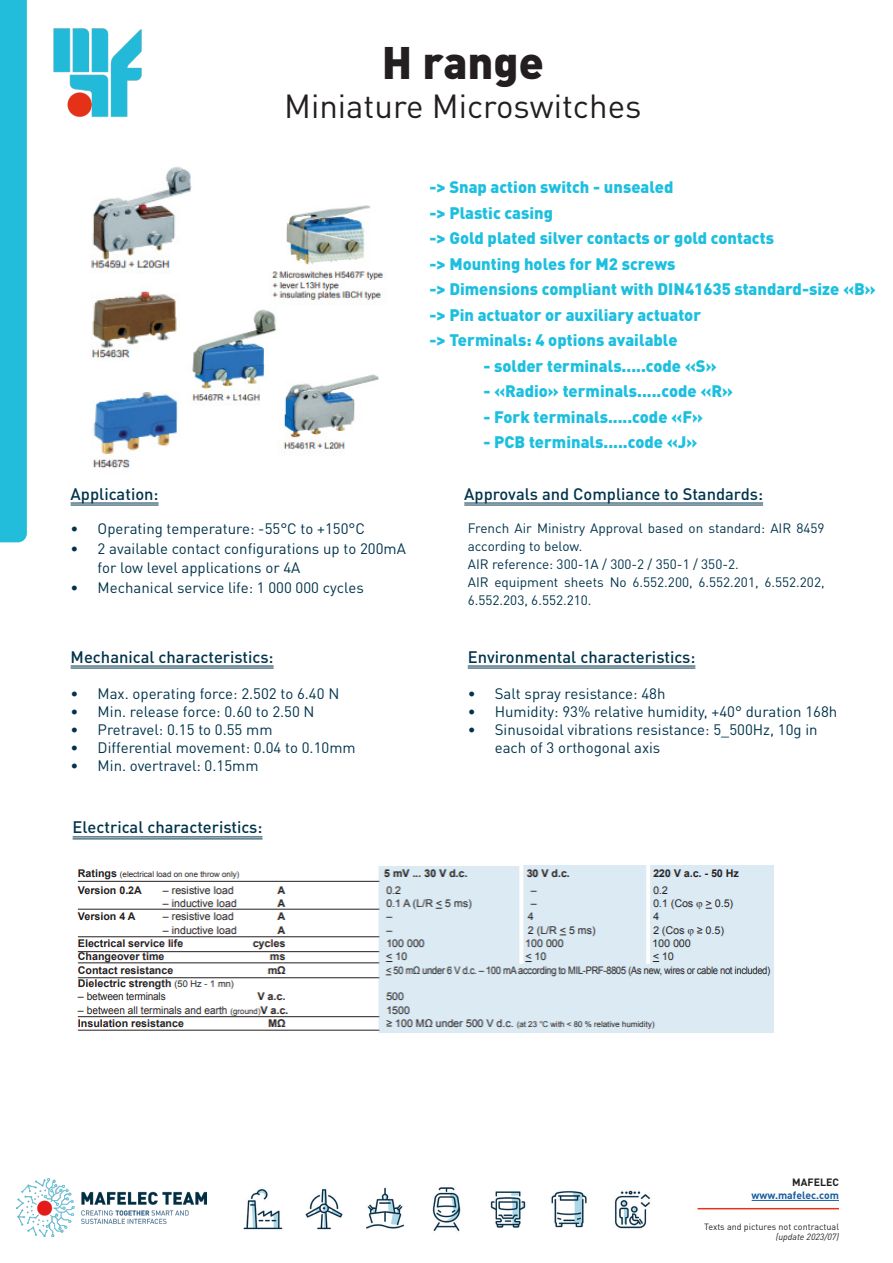
<style>
.page{position:relative;width:893px;height:1263px;background:#fff}
.page>*{position:absolute;margin:0;border:0;box-sizing:border-box;transform-origin:0 0}
.t1{font:900 45px "DIN Pro";color:#231f20}
.t2{font:33px "DIN Pro";color:#231f20}
.Caractéristiques_principales{font:900 16.5px "DIN Pro";color:#1cbfdf}
.Titre___Soulignement{font:500 16.5px "DIN Pro";color:#00344c}
.t3{font:15px/18px "DIN Pro";color:#00344c}
.Style_de_paragraphe_2{font:13.5px/18px "DIN Pro";color:#00344c}
.t4{font:700 10.5px "DIN Pro";color:#175d9e}
.t5{font:700 10.5px "DIN Pro";color:#231f20}
.t6{font:9px "DIN Pro";color:#231f20}
.t7{font:italic 9px "DIN Pro";color:#231f20}
</style>
<div class="page">
<img style="left:53px;top:28px;width:89px;height:89px">
<hr style="left:698px;top:1208px;width:141px;height:1px;background:#e53517">
<hr style="left:752px;top:1200px;width:87px;height:1px;background:#175d9e">
<img style="left:366px;top:1187px;width:38px;height:42px">
<img style="left:305px;top:1189px;width:38px;height:41px">
<img style="left:432px;top:1187px;width:29px;height:45px">
<img style="left:490px;top:1191px;width:36px;height:37px">
<img style="left:614px;top:1190px;width:37px;height:39px">
<img style="left:551px;top:1190px;width:36px;height:38px">
<img style="left:243px;top:1189px;width:40px;height:41px">
<img style="left:16px;top:1179px;width:190px;height:58px">
<hr style="left:464px;top:502px;width:299px;height:1px;background:#00344c">
<hr style="left:464px;top:504px;width:299px;height:1px;background:#00344c">
<hr style="left:468px;top:665px;width:227px;height:1px;background:#00344c">
<hr style="left:468px;top:667px;width:227px;height:1px;background:#00344c">
<hr style="left:71px;top:502px;width:88px;height:1px;background:#00344c">
<hr style="left:71px;top:504px;width:88px;height:1px;background:#00344c">
<div style="left:0;top:0;width:27px;height:542px;background:#22bddb"></div>
<hr style="left:71px;top:665px;width:203px;height:1px;background:#00344c">
<hr style="left:71px;top:667px;width:203px;height:1px;background:#00344c">
<hr style="left:73px;top:836px;width:189px;height:1px;background:#00344c">
<hr style="left:73px;top:838px;width:189px;height:1px;background:#00344c">
<img style="left:77px;top:865px;width:697px;height:168px">
<img style="left:90px;top:167px;width:102px;height:301px">
<img style="left:186px;top:196px;width:199px;height:259px">
<p class="t1" style="left:382px;top:24px;width:164px">H range</p>
<p class="t2" style="left:284px;top:80px;width:359px">Miniature Microswitches</p>
<p class="Titre___Soulignement" style="left:71px;top:480px;width:89px">Application:</p>
<p class="t3" style="left:71px;top:518px;width:296px">• Operating temperature: -55°C to +150°C</p>
<p class="t3" style="left:98px;top:537px;width:310px;line-height:19.5px;text-indent:-27px">• 2 available contact configurations up to 200mA for low level applications or 4A</p>
<p class="t3" style="left:71px;top:577px;width:295px">• Mechanical service life: 1 000 000 cycles</p>
<p class="Titre___Soulignement" style="left:71px;top:643px;width:204px">Mechanical characteristics:</p>
<p class="t3" style="left:71px;top:683px;width:270px">• Max. operating force: 2.502 to 6.40 N</p>
<p class="t3" style="left:71px;top:701px;width:245px">• Min. release force: 0.60 to 2.50 N</p>
<p class="t3" style="left:71px;top:719px;width:203px">• Pretravel: 0.15 to 0.55 mm</p>
<p class="t3" style="left:71px;top:737px;width:287px">• Differential movement: 0.04 to 0.10mm</p>
<p class="t3" style="left:71px;top:755px;width:189px">• Min. overtravel: 0.15mm</p>
<p class="Titre___Soulignement" style="left:73px;top:814px;width:191px">Electrical characteristics:</p>
<p class="Caractéristiques_principales" style="left:429px;top:173px;width:245px">-&gt; Snap action switch - unsealed</p>
<p class="Caractéristiques_principales" style="left:429px;top:198px;width:125px">-&gt; Plastic casing</p>
<p class="Caractéristiques_principales" style="left:429px;top:224px;width:346px">-&gt; Gold plated silver contacts or gold contacts</p>
<p class="Caractéristiques_principales" style="left:429px;top:249px;width:248px">-&gt; Mounting holes for M2 screws</p>
<p class="Caractéristiques_principales" style="left:429px;top:275px;width:448px">-&gt; Dimensions compliant with DIN41635 standard-size «B»</p>
<p class="Caractéristiques_principales" style="left:429px;top:300px;width:273px">-&gt; Pin actuator or auxiliary actuator</p>
<p class="Caractéristiques_principales" style="left:429px;top:326px;width:250px">-&gt; Terminals: 4 options available</p>
<p class="Caractéristiques_principales" style="left:483px;top:351px;width:235px">- solder terminals.....code «S»</p>
<p class="Caractéristiques_principales" style="left:483px;top:377px;width:251px">- «Radio» terminals.....code «R»</p>
<p class="Caractéristiques_principales" style="left:483px;top:402px;width:221px">- Fork terminals.....code «F»</p>
<p class="Caractéristiques_principales" style="left:483px;top:428px;width:215px">- PCB terminals.....code «J»</p>
<p class="Titre___Soulignement" style="left:464px;top:480px;width:300px">Approvals and Compliance to Standards:</p>
<p class="Style_de_paragraphe_2" style="left:468px;top:518px;width:358px">French Air Ministry Approval based on standard: AIR 8459 according to below.</p>
<p class="Style_de_paragraphe_2" style="left:468px;top:554px;width:273px">AIR reference: 300-1A / 300-2 / 350-1 / 350-2.</p>
<p class="Style_de_paragraphe_2" style="left:468px;top:572px;width:358px">AIR equipment sheets No 6.552.200, 6.552.201, 6.552.202,<br>6.552.203, 6.552.210.</p>
<p class="Titre___Soulignement" style="left:468px;top:643px;width:229px">Environmental characteristics:</p>
<p class="t3" style="left:468px;top:683px;width:199px">• Salt spray resistance: 48h</p>
<p class="t3" style="left:468px;top:701px;width:371px">• Humidity: 93% relative humidity, +40° duration 168h</p>
<p class="t3" style="left:495px;top:719px;width:324px;text-indent:-27px">• Sinusoidal vibrations resistance: 5_500Hz, 10g in each of 3 orthogonal axis</p>
<p class="t5" style="left:792px;top:1174px;width:48px">MAFELEC</p>
<p class="t4" style="left:752px;top:1186px;width:89px">www.mafelec.com</p>
<p class="t6" style="left:704px;top:1219px;width:136px">Texts and pictures not contractual</p>
<p class="t7" style="left:776px;top:1230px;width:65px">(update 2023/07)</p>
</div>
